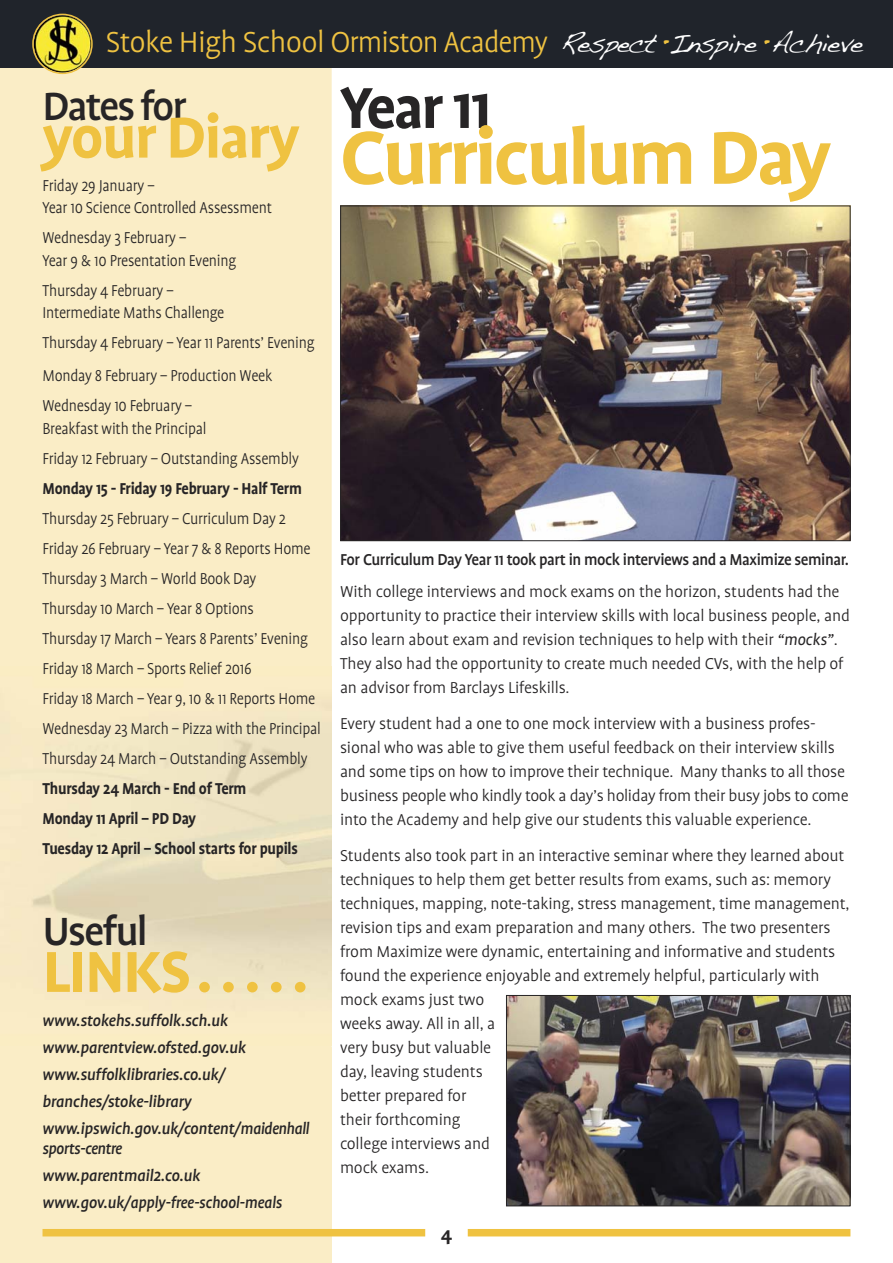
<style>
.page{position:relative;width:893px;height:1263px;background:#fff}
.page>*{position:absolute;margin:0;border:0;box-sizing:border-box;transform-origin:0 0}
.t1{font:700 85.5px "Profile";letter-spacing:-.035em;color:#efc241}
.t2{font:700 66px "Profile";letter-spacing:-.025em;color:#efc241}
.t3{font:700 66px "Profile";letter-spacing:-.035em;color:#272526}
.t4{font:500 45px "Profile";letter-spacing:-.045em;color:#272526}
.t5{font:300 33px "Profile";letter-spacing:-.03em;color:#efc241}
.t6{font:700 21px "Profile";color:#272526}
.t7{font:300 18px/24px "Profile";letter-spacing:-.01em;color:#272526}
.t8{font:300 18px/30px "Profile";letter-spacing:-.01em;color:#272526;scale:.9 1}
.t9{font:italic 500 18px/27px "Profile";letter-spacing:-.015em;color:#272526}
.t10{font:700 18px/30px "Profile";letter-spacing:-.015em;color:#272526;scale:.9 1}
.t11{font:italic 500 18px/27px "Profile";letter-spacing:-.015em;color:#272526;scale:.95 1}
.t12{font:500 18px "Profile";letter-spacing:-.025em;color:#272526;scale:.95 1}
.s1{font-family:"Handwriting Dakota";font-weight:400;font-size:27px;color:#fff}
.s2{font-family:"Handwriting Dakota";font-weight:400;font-size:27px}
.s3{font-weight:400;font-style:italic}
</style>
<div class="page">
<div style="left:0;top:1048px;width:332px;height:215px;background:#faedc6"></div>
<div style="left:0;top:68px;width:332px;height:980px;background:#faedc6"></div>
<img style="left:0;top:667px;width:332px;height:378px">
<div style="left:43px;top:1229px;width:382px;height:7px;background:#efc241"></div>
<div style="left:468px;top:1229px;width:382px;height:7px;background:#efc241"></div>
<div style="left:0;top:0;width:893px;height:68px;background:#20242b"></div>
<img style="left:32px;top:14px;width:61px;height:60px">
<img style="left:342px;top:208px;width:506px;height:331px">
<img style="left:508px;top:997px;width:340px;height:207px">
<div style="left:506px;top:995px;width:344px;height:211px;border:1px solid #272526"></div>
<h3 class="t5" style="left:106px;top:30px;width:759px">Stoke High School Ormiston Academy <span class="s1">Respect</span> <span class="s2">•</span><span class="s1">Inspire</span> <span class="s2">•</span><span class="s1">Achieve</span></h3>
<h3 class="t4" style="left:43px;top:89px;width:146px">Dates for</h3>
<h2 class="t2" style="left:43px;top:113px;width:259px">your Diary</h2>
<p class="t8" style="left:43px;top:175px;width:257px;line-height:22.5px">Friday 29 January –<br>Year 10 Science Controlled Assessment</p>
<p class="t8" style="left:43px;top:228px;width:217px;line-height:22.5px">Wednesday 3 February –<br>Year 9 &amp; 10 Presentation Evening</p>
<p class="t8" style="left:43px;top:280px;width:204px;line-height:22.5px">Thursday 4 February –<br>Intermediate Maths Challenge</p>
<p class="t8" style="left:43px;top:327px;width:304px;line-height:33px">Thursday 4 February – Year 11 Parents’ Evening<br>Monday 8 February – Production Week</p>
<p class="t8" style="left:43px;top:396px;width:184px;line-height:22.5px">Wednesday 10 February –<br>Breakfast with the Principal</p>
<p class="t8" style="left:43px;top:444px;width:286px">Friday 12 February – Outstanding Assembly</p>
<p class="t10" style="left:43px;top:474px;width:290px">Monday 15 - Friday 19 February - Half Term</p>
<p class="t8" style="left:43px;top:504px;width:311px">Thursday 25 February – Curriculum Day 2<br>Friday 26 February – Year 7 &amp; 8 Reports Home Thursday 3 March – World Book Day<br>Thursday 10 March – Year 8 Options<br>Thursday 17 March – Years 8 Parents’ Evening Friday 18 March – Sports Relief 2016<br>Friday 18 March – Year 9, 10 &amp; 11 Reports Home Wednesday 23 March – Pizza with the Principal Thursday 24 March – Outstanding Assembly</p>
<p class="t10" style="left:43px;top:774px;width:285px">Thursday 24 March - End of Term<br>Monday 11 April – PD Day<br>Tuesday 12 April – School starts for pupils</p>
<h3 class="t4" style="left:43px;top:915px;width:107px">Useful</h3>
<h2 class="t2" style="left:43px;top:947px;width:268px">LINKS. . . . .</h2>
<p class="t9" style="left:43px;top:1008px;width:269px">www.stokehs.suffolk.sch.uk www.parentview.ofsted.gov.uk www.suffolklibraries.co.uk/ branches/stoke-library www.ipswich.gov.uk/content/maidenhall</p>
<p class="t11" style="left:43px;top:1136px;width:254px">sports-centre www.parentmail2.co.uk www.gov.uk/apply-free-school-meals</p>
<h2 class="t3" style="left:340px;top:83px;width:153px">Year 11</h2>
<h1 class="t1" style="left:340px;top:125px;width:493px">Curriculum Day</h1>
<p class="t12" style="left:340px;top:552px;width:537px">For Curriculum Day Year 11 took part in mock interviews and a Maximize seminar.</p>
<p class="t7" style="left:340px;top:581px;width:511px">With college interviews and mock exams on the horizon, students had the opportunity to practice their interview skills with local business people, and also learn about exam and revision techniques to help with their <span class="s3">“mocks”</span>.<br>They also had the opportunity to create much needed CVs, with the help of an advisor from Barclays Lifeskills.</p>
<p class="t7" style="left:340px;top:713px;width:510px">Every student had a one to one mock interview with a business profes&shy;sional who was able to give them useful feedback on their interview skills and some tips on how to improve their technique. Many thanks to all those business people who kindly took a day’s holiday from their busy jobs to come into the Academy and help give our students this valuable experience.</p>
<p class="t7" style="left:340px;top:845px;width:511px">Students also took part in an interactive seminar where they learned about techniques to help them get better results from exams, such as: memory techniques, mapping, note-taking, stress management, time management, revision tips and exam preparation and many others. The two presenters from Maximize were dynamic, entertaining and informative and students found the experience enjoyable and extremely helpful, particularly with mock exams just two<br>weeks away. All in all, a<br>very busy but valuable<br>day, leaving students<br>better prepared for<br>their forthcoming<br>college interviews and<br>mock exams.</p>
<p class="t6" style="left:441px;top:1227px;width:13px">4</p>
</div>
